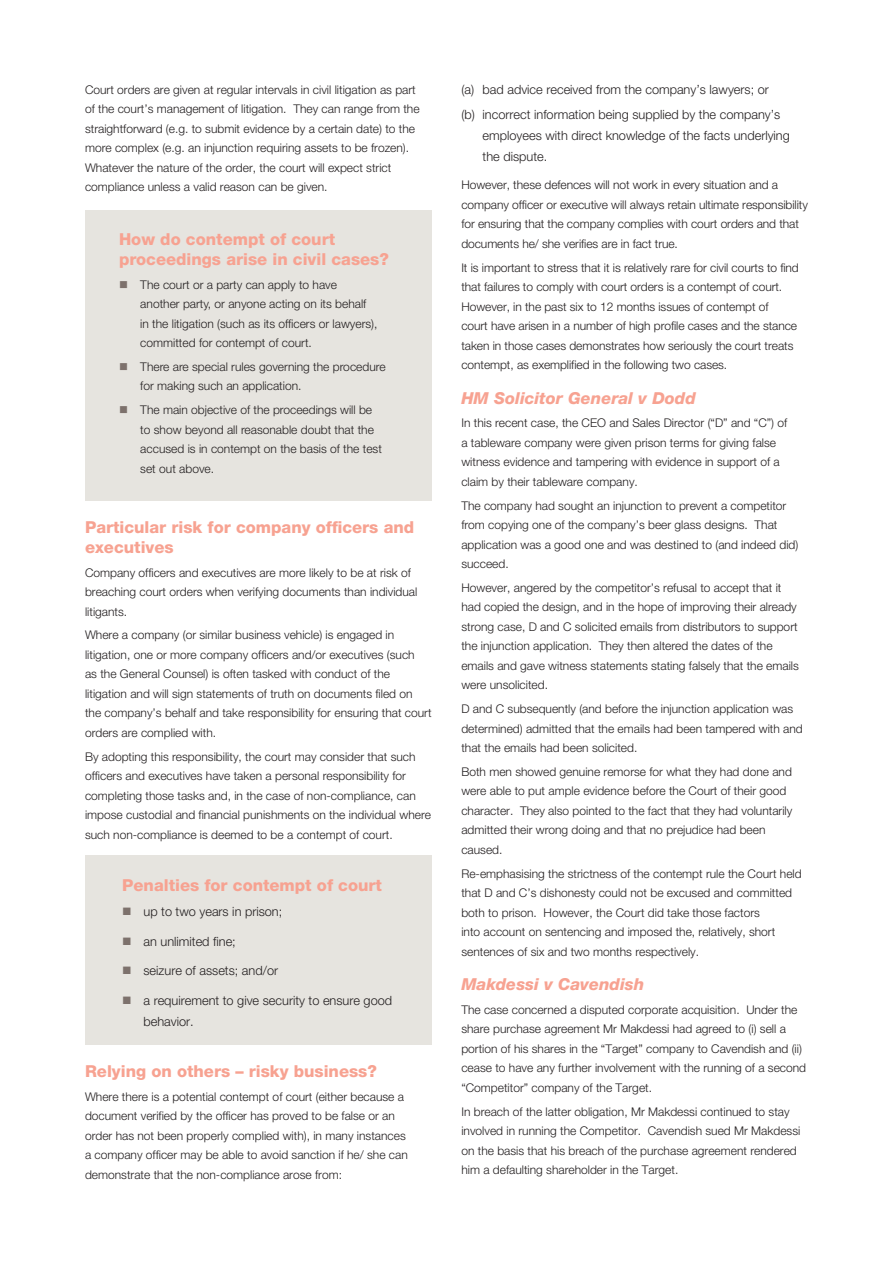
<style>
.page{position:relative;width:893px;height:1263px;background:#fff}
.page>*{position:absolute;margin:0;border:0;box-sizing:border-box;transform-origin:0 0}
.title_-_pink{font:800 16.5px/19.5px "Helvetica Neue LT Std";color:#f7a291}
.title_-_pink-2{font:italic 800 16.5px "Helvetica Neue LT Std";color:#f7a291}
.bodytextindent{font:300 12.75px/21px "Helvetica Neue LT Std";color:#231f20}
.bullet{font:300 12.75px/21px "Helvetica Neue LT Std";color:#231f20}
.bodytext{font:300 12px/19.5px "Helvetica Neue LT Std";color:#231f20}
.bullet-2{font:300 12px/19.5px "Helvetica Neue LT Std";color:#231f20}
</style>
<div class="page">
<div style="left:85px;top:210px;width:347px;height:290px;background:#e6e4df"></div>
<div style="left:85px;top:855px;width:347px;height:190px;background:#e6e4df"></div>
<p class="bodytext" style="left:85px;top:79px;width:336px">Court orders are given at regular intervals in civil litigation as part of the court’s management of litigation. They can range from the straightforward (e.g. to submit evidence by a certain date) to the more complex (e.g. an injunction requiring assets to be frozen).<br>Whatever the nature of the order, the court will expect strict compliance unless a valid reason can be given.</p>
<p class="title_-_pink" style="left:119px;top:230px;width:271px">How do contempt of court proceedings arise in civil cases?</p>
<p class="bullet-2" style="left:140px;top:274px;width:239px">The court or a party can apply to have another party, or anyone acting on its behalf in the litigation (such as its officers or lawyers), committed for contempt of court.</p>
<p class="bullet-2" style="left:140px;top:357px;width:247px">There are special rules governing the procedure for making such an application.</p>
<p class="bullet-2" style="left:140px;top:400px;width:243px">The main objective of the proceedings will be to show beyond all reasonable doubt that the accused is in contempt on the basis of the test set out above.</p>
<p class="title_-_pink" style="left:85px;top:518px;width:331px">Particular risk for company officers and executives</p>
<p class="bodytext" style="left:85px;top:562px;width:334px">Company officers and executives are more likely to be at risk of breaching court orders when verifying documents than individual litigants.</p>
<p class="bodytext" style="left:85px;top:625px;width:348px">Where a company (or similar business vehicle) is engaged in litigation, one or more company officers and/or executives (such<br>as the General Counsel) is often tasked with conduct of the litigation and will sign statements of truth on documents filed on the company’s behalf and take responsibility for ensuring that court orders are complied with.</p>
<p class="bodytext" style="left:85px;top:746px;width:348px">By adopting this responsibility, the court may consider that such officers and executives have taken a personal responsibility for completing those tasks and, in the case of non-compliance, can impose custodial and financial punishments on the individual where such non-compliance is deemed to be a contempt of court.</p>
<p class="title_-_pink" style="left:122px;top:875px;width:261px">Penalties for contempt of court</p>
<p class="bullet" style="left:144px;top:901px;width:140px">up to two years in prison;</p>
<p class="bullet" style="left:144px;top:930px;width:94px">an unlimited fine;</p>
<p class="bullet" style="left:144px;top:960px;width:136px">seizure of assets; and/or</p>
<p class="bullet" style="left:144px;top:989px;width:250px">a requirement to give security to ensure good behavior.</p>
<p class="title_-_pink" style="left:85px;top:1061px;width:293px">Relying on others – risky business?</p>
<p class="bodytext" style="left:85px;top:1086px;width:324px">Where there is a potential contempt of court (either because a document verified by the officer has proved to be false or an order has not been properly complied with), in many instances a company officer may be able to avoid sanction if he/ she can demonstrate that the non-compliance arose from:</p>
<p class="bodytextindent" style="left:461px;top:79px;width:309px">(a) bad advice received from the company’s lawyers; or</p>
<p class="bodytextindent" style="left:483px;top:104px;width:309px;text-indent:-21px">(b) incorrect information being supplied by the company’s employees with direct knowledge of the facts underlying the dispute.</p>
<p class="bodytext" style="left:461px;top:175px;width:348px">However, these defences will not work in every situation and a company officer or executive will always retain ultimate responsibility for ensuring that the company complies with court orders and that documents he/ she verifies are in fact true.</p>
<p class="bodytext" style="left:461px;top:257px;width:339px">It is important to stress that it is relatively rare for civil courts to find that failures to comply with court orders is a contempt of court.<br>However, in the past six to 12 months issues of contempt of<br>court have arisen in a number of high profile cases and the stance taken in those cases demonstrates how seriously the court treats contempt, as exemplified in the following two cases.</p>
<p class="title_-_pink-2" style="left:461px;top:388px;width:236px">HM Solicitor General v Dodd</p>
<p class="bodytext" style="left:461px;top:413px;width:327px">In this recent case, the CEO and Sales Director (“D” and “C”) of a tableware company were given prison terms for giving false witness evidence and tampering with evidence in support of a claim by their tableware company.</p>
<p class="bodytext" style="left:461px;top:495px;width:338px">The company had sought an injunction to prevent a competitor from copying one of the company’s beer glass designs. That application was a good one and was destined to (and indeed did) succeed.</p>
<p class="bodytext" style="left:461px;top:578px;width:339px">However, angered by the competitor’s refusal to accept that it had copied the design, and in the hope of improving their already strong case, D and C solicited emails from distributors to support the injunction application. They then altered the dates of the emails and gave witness statements stating falsely that the emails were unsolicited.</p>
<p class="bodytext" style="left:461px;top:699px;width:343px">D and C subsequently (and before the injunction application was determined) admitted that the emails had been tampered with and that the emails had been solicited.</p>
<p class="bodytext" style="left:461px;top:762px;width:332px">Both men showed genuine remorse for what they had done and were able to put ample evidence before the Court of their good character. They also pointed to the fact that they had voluntarily admitted their wrong doing and that no prejudice had been caused.</p>
<p class="bodytext" style="left:461px;top:863px;width:342px">Re-emphasising the strictness of the contempt rule the Court held that D and C’s dishonesty could not be excused and committed both to prison. However, the Court did take those factors<br>into account on sentencing and imposed the, relatively, short sentences of six and two months respectively.</p>
<p class="title_-_pink-2" style="left:461px;top:974px;width:184px">Makdessi v Cavendish</p>
<p class="bodytext" style="left:461px;top:999px;width:346px">The case concerned a disputed corporate acquisition. Under the share purchase agreement Mr Makdessi had agreed to (i) sell a portion of his shares in the “Target” company to Cavendish and (ii) cease to have any further involvement with the running of a second “Competitor” company of the Target.</p>
<p class="bodytext" style="left:461px;top:1101px;width:340px">In breach of the latter obligation, Mr Makdessi continued to stay involved in running the Competitor. Cavendish sued Mr Makdessi on the basis that his breach of the purchase agreement rendered him a defaulting shareholder in the Target.</p>
</div>
